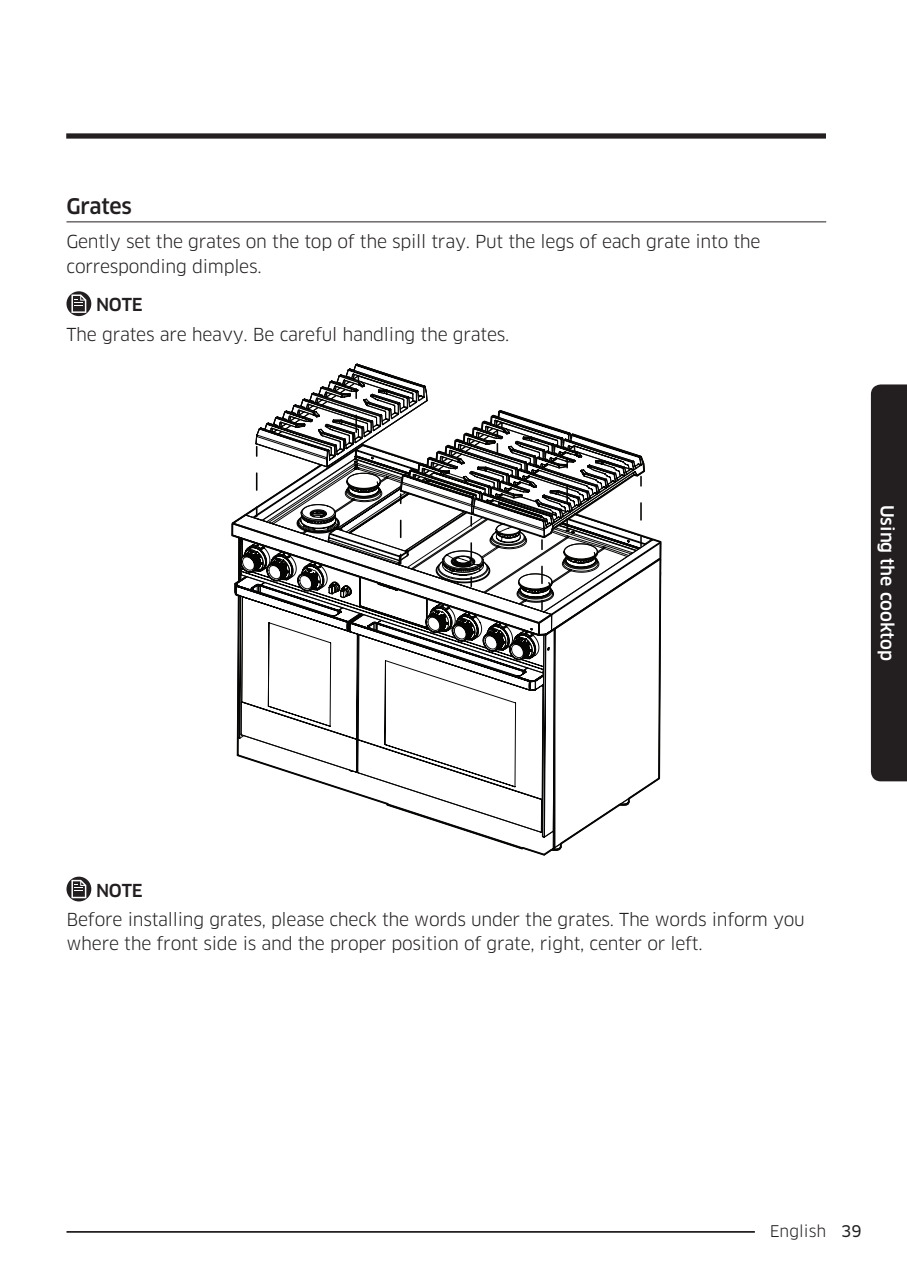
<style>
.page{position:relative;width:907px;height:1276px;background:#fff}
.page>*{position:absolute;margin:0;border:0;box-sizing:border-box;transform-origin:0 0}
.t1{font:500 21px "Samsung Clan Pro";letter-spacing:-.015em;color:#231f20}
.t2{font:17.5px/24.5px "Samsung Clan Pro";letter-spacing:-.015em;color:#231f20}
.t3{font:500 17.5px "Samsung Clan Pro";color:#fff}
.t4{font:500 17.5px "Samsung Clan Pro";letter-spacing:-.015em;color:#231f20}
.t5{font:15.75px "Samsung Clan Pro";color:#231f20}
.s1{font-family:"Samsung Clan Pro News"}
</style>
<div class="page">
<hr style="left:66px;top:1231px;width:759px;height:2px;background:#231f20">
<div style="left:754px;top:1222px;width:86px;height:17px;background:#fff"></div>
<svg style="left:870px;top:384px;width:36px;height:397px;background:#343031"></svg>
<div style="left:66px;top:133px;width:759px;height:6px;background:#231f20"></div>
<hr style="left:66px;top:221px;width:759px;height:1px;background:#231f20">
<svg style="left:66px;top:291px;width:25px;height:25px"></svg>
<svg style="left:71px;top:294px;width:15px;height:19px"></svg>
<svg style="left:386px;top:805px;width:242px;height:44px"></svg>
<svg style="left:289px;top:773px;width:340px;height:32px"></svg>
<hr style="left:553px;top:629px;width:2px;height:220px;background:#050504">
<svg style="left:231px;top:363px;width:431px;height:410px"></svg>
<svg style="left:66px;top:877px;width:25px;height:24px"></svg>
<svg style="left:71px;top:880px;width:15px;height:18px"></svg>
<p class="t1" style="left:66px;top:194px;width:67px">Grates</p>
<p class="t2" style="left:66px;top:230px;width:695px">Gently set the grates on the top of the spill tray. Put the legs of each grate into the corresponding dimples.</p>
<p class="t4" style="left:96px;top:294px;width:48px">NOTE</p>
<p class="t2" style="left:66px;top:322px;width:444px">The grates are heavy. Be careful handling the grates.</p>
<p class="t3" style="left:897px;top:504px;width:158px;rotate:90deg">Using the cooktop</p>
<p class="t4" style="left:96px;top:880px;width:48px">NOTE</p>
<p class="t2" style="left:66px;top:907px;width:739px">Before installing grates, please check the words under the grates. The words inform you where the front side is and the proper position of grate, right, center or left.</p>
<p class="t5" style="left:769px;top:1221px;width:93px">English <span class="s1">39</span></p>
</div>
